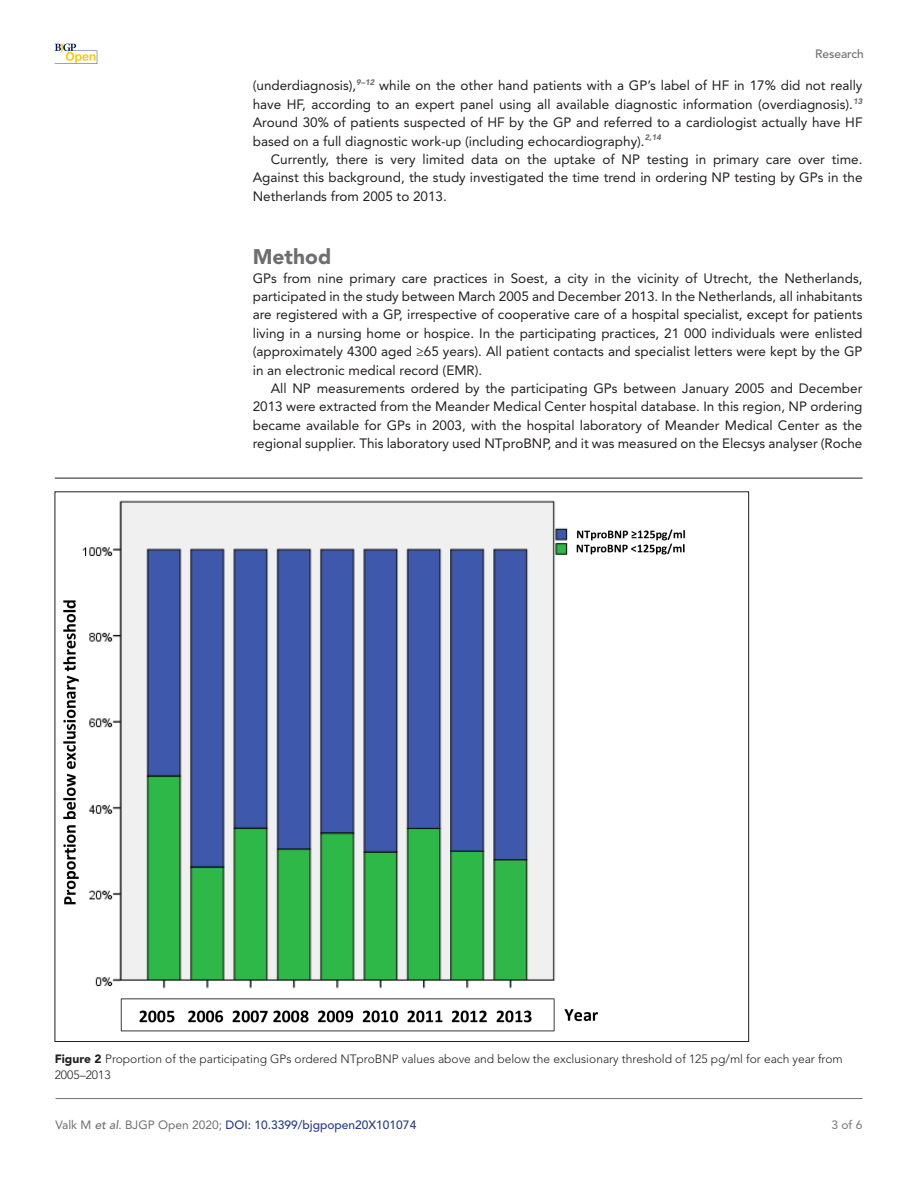
<style>
.page{position:relative;width:918px;height:1188px;background:#fff}
.page>*{position:absolute;margin:0;border:0;box-sizing:border-box;transform-origin:0 0}
.t1{font:900 21px "Avenir LT Std";color:#6e6d70}
.t2{font:13.5px/18.5px "Avenir LT Std";color:#231f20;text-align:justify}
.t3{font:300 12px/16.5px "Avenir LT Std";color:#231f20}
.t4{font:500 12px "Avenir LT Std";color:#283d84}
.t5{font:500 12px "Avenir LT Std";color:#6e6d70}
.t6{font:500 12px "Avenir LT Std";color:#858281}
.s1{font-weight:900}
.s2{font-weight:400;color:#6e6e6d}
.s3{font-style:italic;color:#6e6e6d}
</style>
<div class="page">
<svg style="left:55px;top:44px;width:42px;height:20px"></svg>
<hr style="left:56px;top:1098px;width:806px;height:1px;background:#6e6e6d">
<hr style="left:55px;top:478px;width:807px;height:1px;background:#231f20">
<img style="left:64px;top:501px;width:622px;height:531px">
<p class="t5" style="left:815px;top:47px;width:50px">Research</p>
<p class="t2" style="left:253px;top:77px;width:611px">(underdiagnosis),<sup>9–12</sup> while on the other hand patients with a GP’s label of HF in 17% did not really have HF, according to an expert panel using all available diagnostic information (overdiagnosis).<sup>13<br></sup>Around 30% of patients suspected of HF by the GP and referred to a cardiologist actually have HF based on a full diagnostic work-up (including echocardiography).<sup>2,14</sup></p>
<p class="t2" style="left:253px;top:150px;width:611px;text-indent:18px">Currently, there is very limited data on the uptake of NP testing in primary care over time.<br>Against this background, the study investigated the time trend in ordering NP testing by GPs in the Netherlands from 2005 to 2013.</p>
<h1 class="t1" style="left:253px;top:244px;width:80px">Method</h1>
<p class="t2" style="left:253px;top:269px;width:611px">GPs from nine primary care practices in Soest, a city in the vicinity of Utrecht, the Netherlands, participated in the study between March 2005 and December 2013. In the Netherlands, all inhabitants are registered with a GP, irrespective of cooperative care of a hospital specialist, except for patients living in a nursing home or hospice. In the participating practices, 21 000 individuals were enlisted (approximately 4300 aged ≥65 years). All patient contacts and specialist letters were kept by the GP in an electronic medical record (EMR).</p>
<p class="t2" style="left:253px;top:379px;width:611px;text-indent:18px">All NP measurements ordered by the participating GPs between January 2005 and December 2013 were extracted from the Meander Medical Center hospital database. In this region, NP ordering became available for GPs in 2003, with the hospital laboratory of Meander Medical Center as the regional supplier. This laboratory used NTproBNP, and it was measured on the Elecsys analyser (Roche</p>
<p class="t3" style="left:55px;top:1050px;width:790px"><span class="s1">Figure 2</span> Proportion of the participating GPs ordered NTproBNP values above and below the exclusionary threshold of 125 pg/ml for each year from<br>2005–2013</p>
<p class="t4" style="left:56px;top:1118px;width:362px"><span class="s2">Valk M</span> <span class="s3">et al</span><span class="s2">. BJGP Open 2020;</span> DOI: 10.3399/bjgpopen20X101074</p>
<p class="t6" style="left:831px;top:1118px;width:33px">3 of 6</p>
</div>
